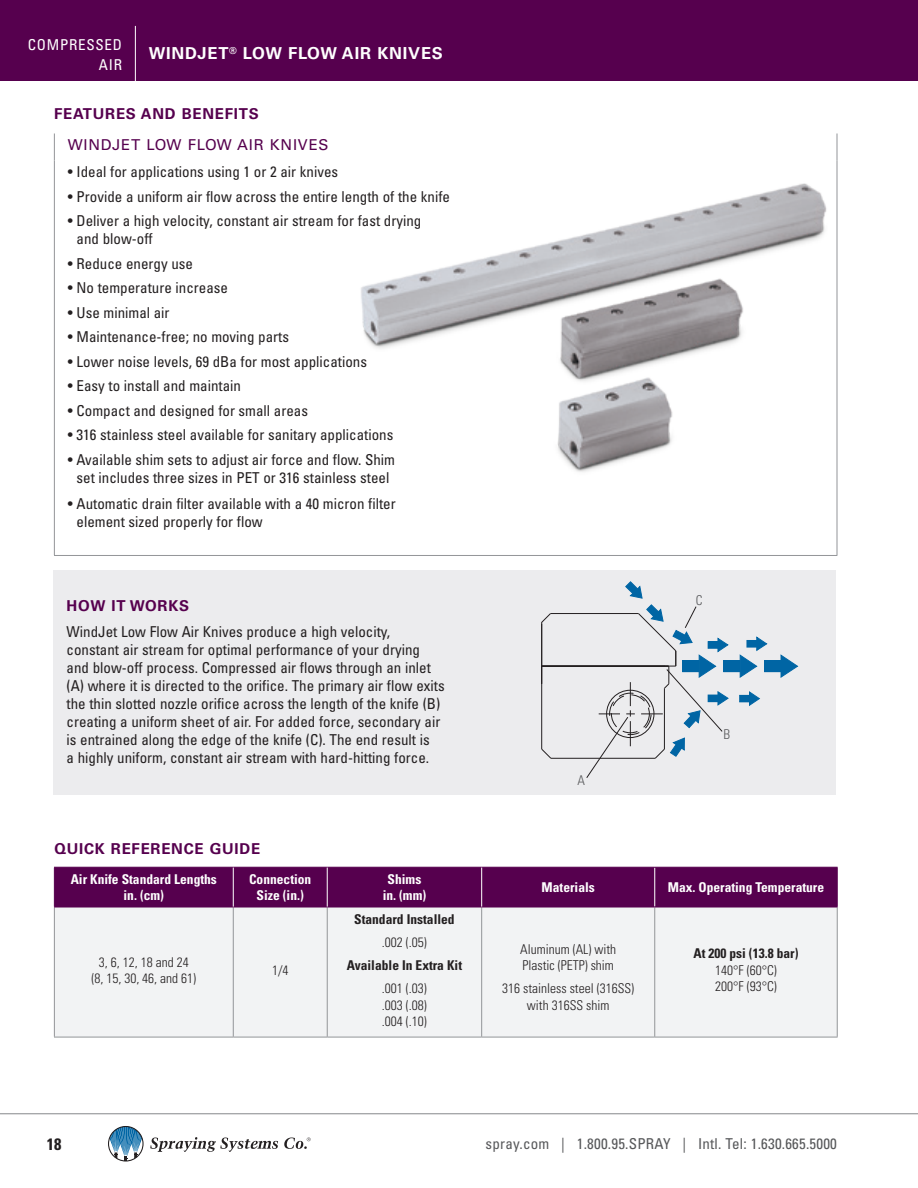
<style>
.page{position:relative;width:918px;height:1188px;background:#fff}
.page>*{position:absolute;margin:0;border:0;box-sizing:border-box;transform-origin:0 0}
.t1{font:700 16.5px "Univers LT Std";letter-spacing:.05em;color:#fff}
.t2{font:700 condensed 16.5px "Univers LT Std";color:#231f20}
.body{font:condensed 15px/18px "Univers LT Std";color:#231f20}
.t3{font:condensed 15px "Univers LT Std";letter-spacing:.015em;color:#57585a}
.subhead{font:700 15px "Univers LT Std";letter-spacing:.05em;color:#56004e}
.light_subhead{font:15px "Univers LT Std";letter-spacing:.05em;color:#56004e}
.t4{font:condensed 15px/19.5px "Univers LT Std";letter-spacing:.05em;color:#fff;text-align:right}
.t5{font:300 condensed 13.5px/16.5px "Univers LT Std";color:#231f20;text-align:center}
.t6{font:700 condensed 13.5px/16.5px "Univers LT Std";color:#fff;text-align:center}
.t7{font:700 condensed 13.5px "Univers LT Std";color:#231f20}
.gray_caption{font:300 condensed 13.5px "Univers LT Std";color:#57585a}
</style>
<div class="page">
<div style="left:0;top:0;width:918px;height:81px;background:#56004e"></div>
<hr style="left:0;top:1113px;width:918px;height:1px;background:#939598">
<svg style="left:108px;top:1126px;width:36px;height:36px"></svg>
<svg style="left:150px;top:1137px;width:128px;height:15px"></svg>
<svg style="left:284px;top:1137px;width:27px;height:12px"></svg>
<hr style="left:135px;top:26px;width:1px;height:55px;background:#fff">
<img style="left:361px;top:174px;width:476px;height:321px">
<div style="left:55px;top:868px;width:782px;height:39px;background:#56004e"></div>
<div style="left:55px;top:908px;width:782px;height:129px;background:#f2f3f4"></div>
<hr style="left:54px;top:907px;width:1px;height:130px;background:#939598">
<hr style="left:837px;top:907px;width:1px;height:130px;background:#939598">
<hr style="left:654px;top:868px;width:1px;height:39px;background:#fff">
<hr style="left:233px;top:907px;width:1px;height:130px;background:#939598">
<hr style="left:327px;top:907px;width:1px;height:130px;background:#939598">
<hr style="left:481px;top:907px;width:1px;height:130px;background:#939598">
<hr style="left:654px;top:907px;width:1px;height:130px;background:#939598">
<hr style="left:54px;top:1037px;width:179px;height:1px;background:#939598">
<hr style="left:233px;top:1037px;width:94px;height:1px;background:#939598">
<hr style="left:327px;top:1037px;width:155px;height:1px;background:#939598">
<hr style="left:482px;top:1037px;width:173px;height:1px;background:#939598">
<hr style="left:655px;top:1037px;width:183px;height:1px;background:#939598">
<hr style="left:54px;top:867px;width:179px;height:1px;background:#56004e">
<hr style="left:54px;top:868px;width:1px;height:39px;background:#56004e">
<hr style="left:233px;top:867px;width:94px;height:1px;background:#56004e">
<hr style="left:327px;top:867px;width:155px;height:1px;background:#56004e">
<hr style="left:482px;top:867px;width:173px;height:1px;background:#56004e">
<hr style="left:655px;top:867px;width:183px;height:1px;background:#56004e">
<hr style="left:837px;top:868px;width:1px;height:39px;background:#56004e">
<hr style="left:54px;top:907px;width:179px;height:1px;background:#56004e">
<hr style="left:233px;top:907px;width:94px;height:1px;background:#56004e">
<hr style="left:327px;top:907px;width:155px;height:1px;background:#56004e">
<hr style="left:482px;top:907px;width:173px;height:1px;background:#56004e">
<hr style="left:655px;top:907px;width:183px;height:1px;background:#56004e">
<hr style="left:233px;top:868px;width:1px;height:39px;background:#fff">
<hr style="left:327px;top:868px;width:1px;height:39px;background:#fff">
<hr style="left:481px;top:868px;width:1px;height:39px;background:#fff">
<svg style="left:54px;top:134px;width:1px;height:26px"></svg>
<svg style="left:837px;top:134px;width:1px;height:26px"></svg>
<hr style="left:54px;top:161px;width:1px;height:394px;background:#939598">
<hr style="left:837px;top:161px;width:1px;height:394px;background:#939598">
<hr style="left:54px;top:555px;width:783px;height:1px;background:#939598">
<div style="left:53px;top:570px;width:783px;height:224px;background:#ececee"></div>
<hr style="left:551px;top:613px;width:87px;height:1px;background:#231f20">
<hr style="left:542px;top:666px;width:126px;height:1px;background:#231f20">
<hr style="left:551px;top:758px;width:104px;height:1px;background:#231f20">
<hr style="left:541px;top:666px;width:1px;height:83px;background:#231f20">
<svg style="left:541px;top:613px;width:10px;height:53px"></svg>
<svg style="left:541px;top:748px;width:11px;height:11px"></svg>
<svg style="left:749px;top:691px;width:11px;height:15px"></svg>
<div style="left:740px;top:695px;width:10px;height:7px;background:#0065a4"></div>
<svg style="left:781px;top:655px;width:17px;height:23px"></svg>
<div style="left:765px;top:661px;width:16px;height:11px;background:#0065a4"></div>
<div style="left:764px;top:660px;width:17px;height:12px;border:1px solid #0065a4"></div>
<svg style="left:740px;top:637px;width:27px;height:41px"></svg>
<div style="left:724px;top:661px;width:16px;height:11px;background:#0065a4"></div>
<div style="left:724px;top:660px;width:16px;height:12px;border:1px solid #0065a4"></div>
<svg style="left:586px;top:581px;width:143px;height:197px;background:#d7dce2"></svg>
<p class="t4" style="left:28px;top:35px;width:96px">COMPRESSED<br>AIR</p>
<p class="t1" style="left:149px;top:44px;width:296px">WINDJET<sup>®</sup> LOW FLOW AIR KNIVES</p>
<p class="subhead" style="left:54px;top:105px;width:206px">FEATURES AND BENEFITS</p>
<p class="light_subhead" style="left:68px;top:136px;width:262px">WINDJET LOW FLOW AIR KNIVES</p>
<p class="body" style="left:68px;top:163px;width:272px">• Ideal for applications using 1 or 2 air knives</p>
<p class="body" style="left:68px;top:187px;width:384px">• Provide a uniform air flow across the entire length of the knife</p>
<p class="body" style="left:77px;top:212px;width:346px;text-indent:-9px">• Deliver a high velocity, constant air stream for fast drying and blow-off</p>
<p class="body" style="left:68px;top:254px;width:127px">• Reduce energy use</p>
<p class="body" style="left:68px;top:279px;width:162px">• No temperature increase</p>
<p class="body" style="left:68px;top:303px;width:103px">• Use minimal air</p>
<p class="body" style="left:68px;top:328px;width:223px">• Maintenance-free; no moving parts</p>
<p class="body" style="left:68px;top:352px;width:301px">• Lower noise levels, 69 dBa for most applications</p>
<p class="body" style="left:68px;top:377px;width:175px">• Easy to install and maintain</p>
<p class="body" style="left:68px;top:401px;width:242px">• Compact and designed for small areas</p>
<p class="body" style="left:68px;top:426px;width:327px">• 316 stainless steel available for sanitary applications</p>
<p class="body" style="left:68px;top:450px;width:329px;text-align:center">• Available shim sets to adjust air force and flow. Shim set includes three sizes in PET or 316 stainless steel</p>
<p class="body" style="left:77px;top:495px;width:321px;text-indent:-9px">• Automatic drain filter available with a 40 micron filter element sized properly for flow</p>
<p class="subhead" style="left:67px;top:597px;width:124px">HOW IT WORKS</p>
<p class="body" style="left:67px;top:623px;width:380px">WindJet Low Flow Air Knives produce a high velocity, constant air stream for optimal performance of your drying and blow-off process. Compressed air flows through an inlet (A) where it is directed to the orifice. The primary air flow exits the thin slotted nozzle orifice across the length of the knife (B) creating a uniform sheet of air. For added force, secondary air is entrained along the edge of the knife (C). The end result is<br>a highly uniform, constant air stream with hard-hitting force.</p>
<p class="gray_caption" style="left:578px;top:772px;width:9px">A</p>
<p class="gray_caption" style="left:696px;top:592px;width:8px">C</p>
<p class="gray_caption" style="left:724px;top:726px;width:8px">B</p>
<p class="subhead" style="left:54px;top:840px;width:207px">QUICK REFERENCE GUIDE</p>
<p class="t6" style="left:71px;top:871px;width:148px">Air Knife Standard Lengths in. (cm)</p>
<p class="t6" style="left:249px;top:871px;width:64px">Connection<br>Size (in.)</p>
<p class="t6" style="left:383px;top:871px;width:45px">Shims in. (mm)</p>
<p class="t6" style="left:542px;top:879px;width:55px">Materials</p>
<p class="t6" style="left:668px;top:879px;width:158px">Max. Operating Temperature</p>
<p class="t5" style="left:91px;top:954px;width:106px">3, 6, 12, 18 and 24 (8, 15, 30, 46, and 61)</p>
<p class="t5" style="left:272px;top:962px;width:18px">1/4</p>
<p class="t2" style="left:47px;top:1134px;width:16px">18</p>
<p class="t7" style="left:354px;top:910px;width:102px">Standard Installed</p>
<p class="t5" style="left:382px;top:934px;width:46px">.002 (.05)</p>
<p class="t7" style="left:347px;top:957px;width:117px">Available In Extra Kit</p>
<p class="t5" style="left:382px;top:980px;width:46px;text-align:justify">.001 (.03) .003 (.08) .004 (.10)</p>
<p class="t5" style="left:520px;top:941px;width:97px;text-align:left">Aluminum (AL) with<br>Plastic (PETP) shim</p>
<p class="t5" style="left:502px;top:980px;width:133px">316 stainless steel (316SS) with 316SS shim</p>
<p class="t7" style="left:694px;top:945px;width:106px">At 200 psi (13.8 bar)</p>
<p class="t5" style="left:715px;top:962px;width:63px;text-align:left">140°F (60°C)<br>200°F (93°C)</p>
<p class="t3" style="left:486px;top:1134px;width:353px">spray.com | 1.800.95.SPRAY | Intl. Tel: 1.630.665.5000</p>
</div>
